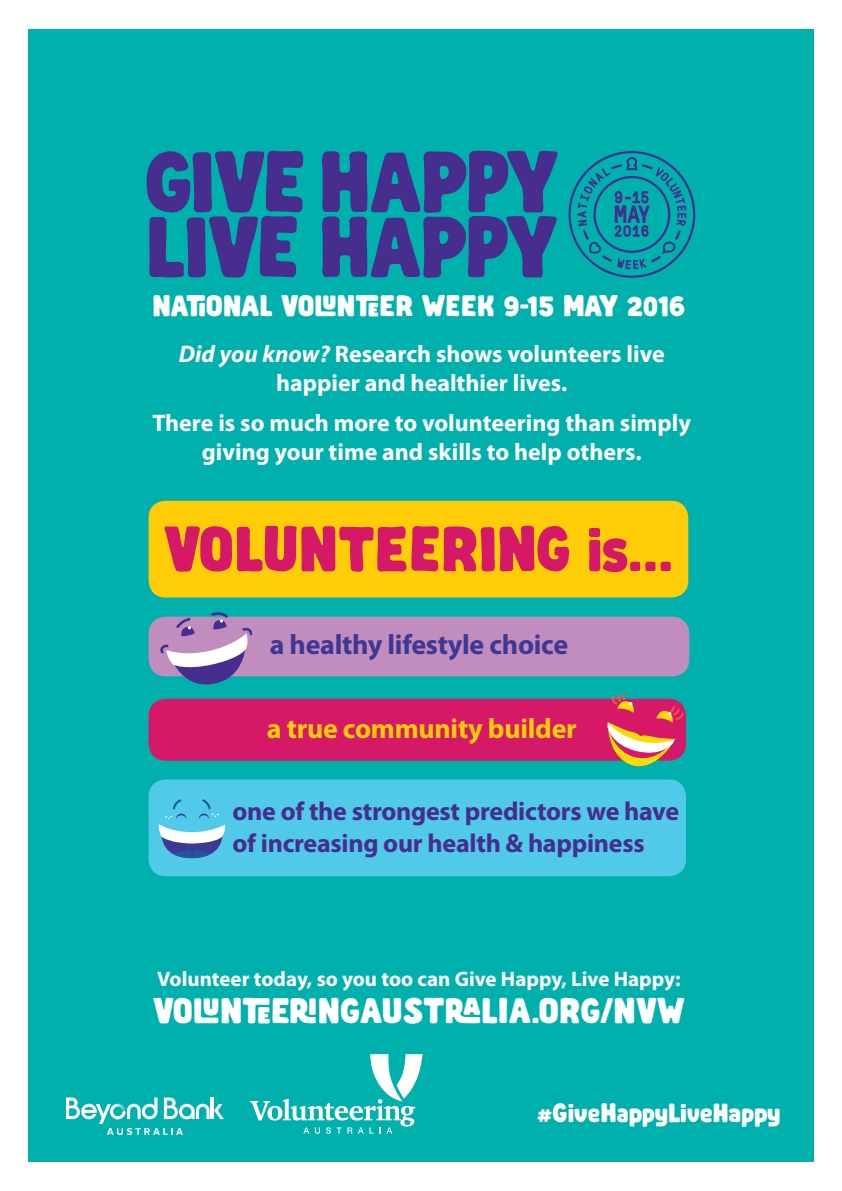
<style>
.page{position:relative;width:842px;height:1191px;background:#fff}
.page>*{position:absolute;margin:0;border:0;box-sizing:border-box;transform-origin:0 0}
.t1{font:60px "Abraham";letter-spacing:-.01em;color:#d51867}
.t2{font:33.9px "Abraham";letter-spacing:-.02em;color:#fff}
.t3{font:28.3px "Abraham";letter-spacing:-.01em;color:#fff}
.t4{font:700 28px "Myriad Pro";letter-spacing:-.01em;color:#3e3894}
.t5{font:700 28px "Myriad Pro";letter-spacing:-.01em;color:#fecd08}
.t6{font:700 26px/32px "Myriad Pro";letter-spacing:-.01em;color:#462d8e}
.t7{font:25.5px "Abraham";color:#fff}
.t8{font:700 24px/28.8px "Myriad Pro";color:#fff;text-align:center}
.t9{font:700 21px "Myriad Pro";color:#fff}
.s1{font-style:italic}
</style>
<div class="page">
<div style="left:28px;top:29px;width:786px;height:1132px;background:#00b0ad"></div>
<svg style="left:146px;top:151px;width:412px;height:127px;fill:#462d8e"></svg>
<svg style="left:250px;top:1054px;width:172px;height:79px"></svg>
<div style="left:149px;top:699px;width:537px;height:61px;background:#d51867;border-radius:17px"></div>
<div style="left:149px;top:501px;width:539px;height:96px;background:#fecd08;border-radius:17px"></div>
<svg style="left:66px;top:1097px;width:158px;height:38px"></svg>
<div style="left:149px;top:779px;width:537px;height:97px;background:#51c9e8;border-radius:17px"></div>
<svg style="left:568px;top:151px;width:127px;height:127px"></svg>
<div style="left:149px;top:616px;width:540px;height:60px;background:#c18cbe;border-radius:17px"></div>
<svg style="left:159px;top:799px;width:66px;height:59px"></svg>
<svg style="left:158px;top:612px;width:94px;height:73px"></svg>
<svg style="left:607px;top:693px;width:77px;height:74px"></svg>
<p class="t3" style="left:152px;top:289px;width:535px">NATIONAL VOLUNTEER WEEK 9-15 MAY 2016</p>
<p class="t8" style="left:179px;top:340px;width:487px"><span class="s1">Did you know?</span> Research shows volunteers live happier and healthier lives.</p>
<p class="t8" style="left:152px;top:409px;width:540px">There is so much more to volunteering than simply giving your time and skills to help others.</p>
<h1 class="t1" style="left:164px;top:512px;width:511px">VOLUNTEERING is...</h1>
<p class="t4" style="left:270px;top:629px;width:300px">a healthy lifestyle choice</p>
<p class="t5" style="left:267px;top:712px;width:311px">a true community builder</p>
<p class="t6" style="left:232px;top:795px;width:448px">one of the strongest predictors we have of increasing our health &amp; happiness</p>
<p class="t9" style="left:157px;top:966px;width:525px">Volunteer today, so you too can Give Happy, Live Happy:</p>
<h2 class="t2" style="left:153px;top:989px;width:533px">VOLUNTEERINGAUSTRALIA.ORG/NVW</h2>
<p class="t7" style="left:537px;top:1097px;width:245px">#GiveHappyLiveHappy</p>
</div>
